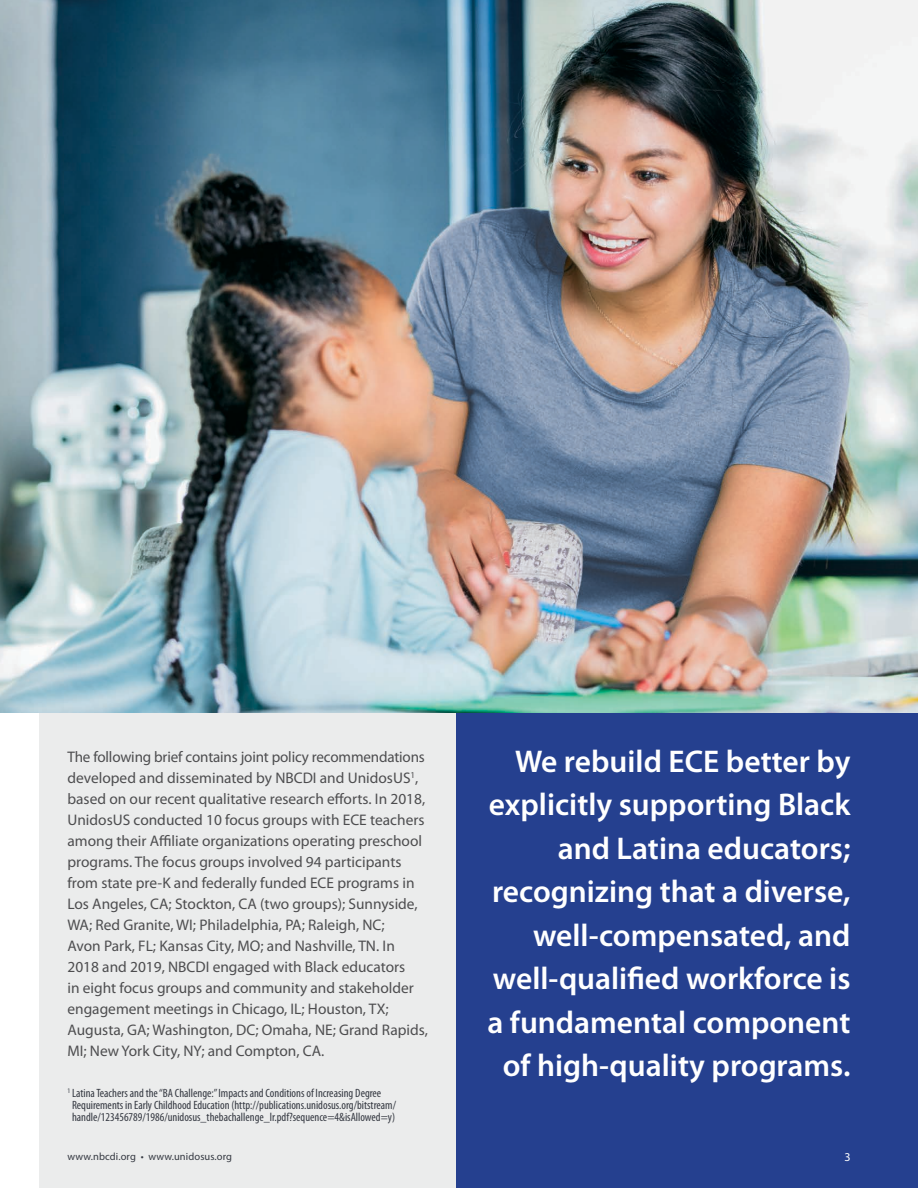
<style>
.page{position:relative;width:918px;height:1188px;background:#fff}
.page>*{position:absolute;margin:0;border:0;box-sizing:border-box;transform-origin:0 0}
.t1{font:600 31.5px/43.5px "Myriad Pro";color:#fff;text-align:right}
.t2{font:15.3px/21px "Myriad Pro";color:#4d4d4f}
.t3{font:condensed 12px/12px "Myriad Pro";color:#343841}
.t4{font:12px "Myriad Pro";color:#fff}
.t5{font:10.5px "Myriad Pro";letter-spacing:.01em;color:#343841}
</style>
<div class="page">
<div style="left:40px;top:400px;width:421px;height:788px;background:#ebecec"></div>
<div style="left:456px;top:674px;width:462px;height:514px;background:#25408f"></div>
<img style="left:0;top:0;width:918px;height:712px">
<p class="t2" style="left:67px;top:746px;width:362px">The following brief contains joint policy recommendations developed and disseminated by NBCDI and UnidosUS<sup>1</sup>, based on our recent qualitative research efforts. In 2018, UnidosUS conducted 10 focus groups with ECE teachers among their Affiliate organizations operating preschool programs. The focus groups involved 94 participants from state pre-K and federally funded ECE programs in Los Angeles, CA; Stockton, CA (two groups); Sunnyside, WA; Red Granite, WI; Philadelphia, PA; Raleigh, NC;<br>Avon Park, FL; Kansas City, MO; and Nashville, TN. In 2018 and 2019, NBCDI engaged with Black educators<br>in eight focus groups and community and stakeholder engagement meetings in Chicago, IL; Houston, TX; Augusta, GA; Washington, DC; Omaha, NE; Grand Rapids, MI; New York City, NY; and Compton, CA.</p>
<p class="t3" style="left:72px;top:1087px;width:326px;text-indent:-5px"><sup>1</sup> Latina Teachers and the “BA Challenge:” Impacts and Conditions of Increasing Degree<br>Requirements in Early Childhood Education (http://publications.unidosus.org/bitstream/ handle/123456789/1986/unidosus_thebachallenge_lr.pdf?sequence=4&amp;isAllowed=y)</p>
<h1 class="t1" style="left:487px;top:739px;width:365px">We rebuild ECE better by explicitly supporting Black and Latina educators; recognizing that a diverse, well-compensated, and well-qualified workforce is a fundamental component of high-quality programs.</h1>
<p class="t5" style="left:68px;top:1150px;width:166px">www.nbcdi.org • www.unidosus.org</p>
<p class="t4" style="left:844px;top:1150px;width:8px">3</p>
</div>
